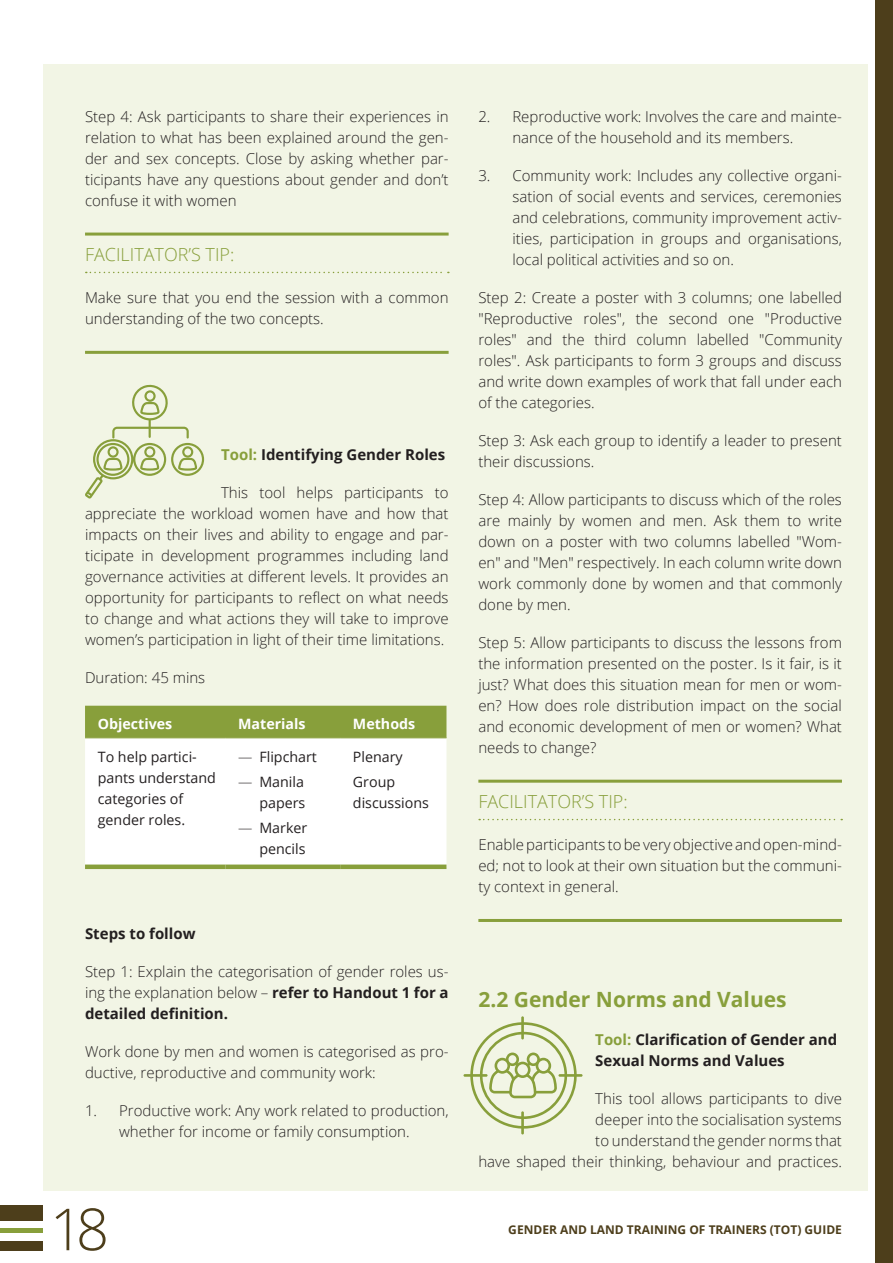
<style>
.page{position:relative;width:893px;height:1263px;background:#fff}
.page>*{position:absolute;margin:0;border:0;box-sizing:border-box;transform-origin:0 0}
.t1{font:300 58.05px "Open Sans";color:#4d3e1b}
.t2{font:700 21px "Open Sans";color:#889f3b}
.t3{font:300 18px "Open Sans";color:#889f3b}
.t4{font:300 15px/21px "Open Sans";color:#231f20;text-align:justify}
.t5{font:700 15px/21px "Open Sans";color:#231f20}
.t6{font:14.25px/21px "Open Sans";color:#231f20}
.t7{font:700 14.25px "Open Sans";color:#fff}
.t8{font:700 12px "Open Sans";color:#4d3e1b}
.s1{color:#889f3b}
.s2{font-weight:300}
.s3{font-weight:700}
</style>
<div class="page">
<div style="left:43px;top:64px;width:824px;height:1127px;background:#f2f5e5"></div>
<div style="left:876px;top:0;width:17px;height:1263px;background:#4d3e1b"></div>
<div style="left:0;top:1241px;width:43px;height:9px;background:#4d3e1b"></div>
<div style="left:0;top:1205px;width:43px;height:15px;background:#4d3e1b"></div>
<hr style="left:0;top:1228px;width:43px;height:4px;background:#889f3b">
<hr style="left:85px;top:233px;width:364px;height:3px;background:#889f3b">
<svg style="left:86px;top:272px;width:363px;height:1px"></svg>
<hr style="left:85px;top:351px;width:364px;height:3px;background:#889f3b">
<div style="left:85px;top:706px;width:361px;height:32px;background:#889f3b"></div>
<div style="left:85px;top:739px;width:361px;height:125px;background:#fff"></div>
<hr style="left:85px;top:738px;width:140px;height:1px;background:#889f3b">
<hr style="left:225px;top:738px;width:115px;height:1px;background:#889f3b">
<hr style="left:340px;top:738px;width:106px;height:1px;background:#889f3b">
<div style="left:85px;top:864px;width:140px;height:5px;background:#889f3b"></div>
<div style="left:225px;top:864px;width:115px;height:5px;background:#889f3b"></div>
<div style="left:340px;top:864px;width:106px;height:5px;background:#889f3b"></div>
<hr style="left:478px;top:780px;width:364px;height:3px;background:#889f3b">
<svg style="left:479px;top:819px;width:363px;height:1px"></svg>
<hr style="left:478px;top:919px;width:364px;height:3px;background:#889f3b">
<svg style="left:85px;top:384px;width:119px;height:114px"></svg>
<svg style="left:463px;top:1016px;width:120px;height:118px"></svg>
<p class="t4" style="left:85px;top:106px;width:365px">Step 4: Ask participants to share their experiences in relation to what has been explained around the gen&shy;der and sex concepts. Close by asking whether par&shy;ticipants have any questions about gender and don’t confuse it with women</p>
<p class="t3" style="left:85px;top:242px;width:151px">FACILITATOR’S TIP:</p>
<p class="t4" style="left:85px;top:287px;width:365px">Make sure that you end the session with a common understanding of the two concepts.</p>
<p class="t5" style="left:221px;top:443px;width:226px"><span class="s1">Tool:</span> Identifying Gender Roles</p>
<p class="t4" style="left:85px;top:481px;width:365px;text-indent:136px">This tool helps participants to appreciate the workload women have and how that impacts on their lives and ability to engage and par&shy;ticipate in development programmes including land governance activities at different levels. It provides an opportunity for participants to reflect on what needs to change and what actions they will take to improve women’s participation in light of their time limitations.</p>
<p class="t4" style="left:85px;top:666px;width:122px">Duration: 45 mins</p>
<p class="t7" style="left:98px;top:714px;width:76px">Objectives</p>
<p class="t7" style="left:238px;top:714px;width:69px">Materials</p>
<p class="t7" style="left:353px;top:714px;width:64px">Methods</p>
<p class="t6" style="left:98px;top:745px;width:120px">To help partici&shy;pants understand categories of gender roles.</p>
<p class="t6" style="left:238px;top:745px;width:80px"><span class="s2">—</span> Flipchart</p>
<p class="t6" style="left:353px;top:743px;width:51px;line-height:25.2px">Plenary<br>Group</p>
<p class="t6" style="left:353px;top:792px;width:78px">discussions</p>
<p class="t6" style="left:238px;top:771px;width:69px;text-align:right"><span class="s2">—</span> Manila papers</p>
<p class="t6" style="left:238px;top:817px;width:71px;text-align:right"><span class="s2">—</span> Marker pencils</p>
<p class="t5" style="left:85px;top:923px;width:112px">Steps to follow</p>
<p class="t4" style="left:85px;top:961px;width:365px">Step 1: Explain the categorisation of gender roles us&shy;ing the explanation below – <span class="s3">refer to Handout 1 for a detailed definition.</span></p>
<p class="t4" style="left:85px;top:1041px;width:365px">Work done by men and women is categorised as pro&shy;ductive, reproductive and community work:</p>
<p class="t4" style="left:85px;top:1100px;width:365px;text-align:center">1. Productive work: Any work related to production, whether for income or family consumption.</p>
<h1 class="t1" style="left:50px;top:1189px;width:61px">18</h1>
<p class="t4" style="left:512px;top:106px;width:331px;text-indent:-34px">2. Reproductive work: Involves the care and mainte&shy;nance of the household and its members.</p>
<p class="t4" style="left:512px;top:165px;width:331px;text-indent:-34px">3. Community work: Includes any collective organi&shy;sation of social events and services, ceremonies and celebrations, community improvement activ&shy;ities, participation in groups and organisations, local political activities and so on.</p>
<p class="t4" style="left:478px;top:287px;width:365px">Step 2: Create a poster with 3 columns; one labelled "Reproductive roles", the second one "Productive roles" and the third column labelled "Community roles". Ask participants to form 3 groups and discuss and write down examples of work that fall under each of the categories.</p>
<p class="t4" style="left:478px;top:430px;width:365px">Step 3: Ask each group to identify a leader to present their discussions.</p>
<p class="t4" style="left:478px;top:489px;width:365px">Step 4: Allow participants to discuss which of the roles are mainly by women and men. Ask them to write down on a poster with two columns labelled "Wom&shy;en" and "Men" respectively. In each column write down work commonly done by women and that commonly done by men.</p>
<p class="t4" style="left:478px;top:632px;width:365px">Step 5: Allow participants to discuss the lessons from the information presented on the poster. Is it fair, is it just? What does this situation mean for men or wom&shy;en? How does role distribution impact on the social and economic development of men or women? What needs to change?</p>
<p class="t3" style="left:478px;top:789px;width:151px">FACILITATOR’S TIP:</p>
<p class="t4" style="left:478px;top:834px;width:365px">Enable participants to be very objective and open-mind&shy;ed; not to look at their own situation but the communi&shy;ty context in general.</p>
<h2 class="t2" style="left:478px;top:984px;width:310px">2.2 Gender Norms and Values</h2>
<p class="t5" style="left:595px;top:1028px;width:243px"><span class="s1">Tool:</span> Clarification of Gender and<br>Sexual Norms and Values</p>
<p class="t4" style="left:478px;top:1087px;width:365px;text-align:right">This tool allows participants to dive<br>deeper into the socialisation systems<br>to understand the gender norms that<br>have shaped their thinking, behaviour and practices.</p>
<p class="t8" style="left:508px;top:1221px;width:335px">GENDER AND LAND TRAINING OF TRAINERS (TOT) GUIDE</p>
</div>
